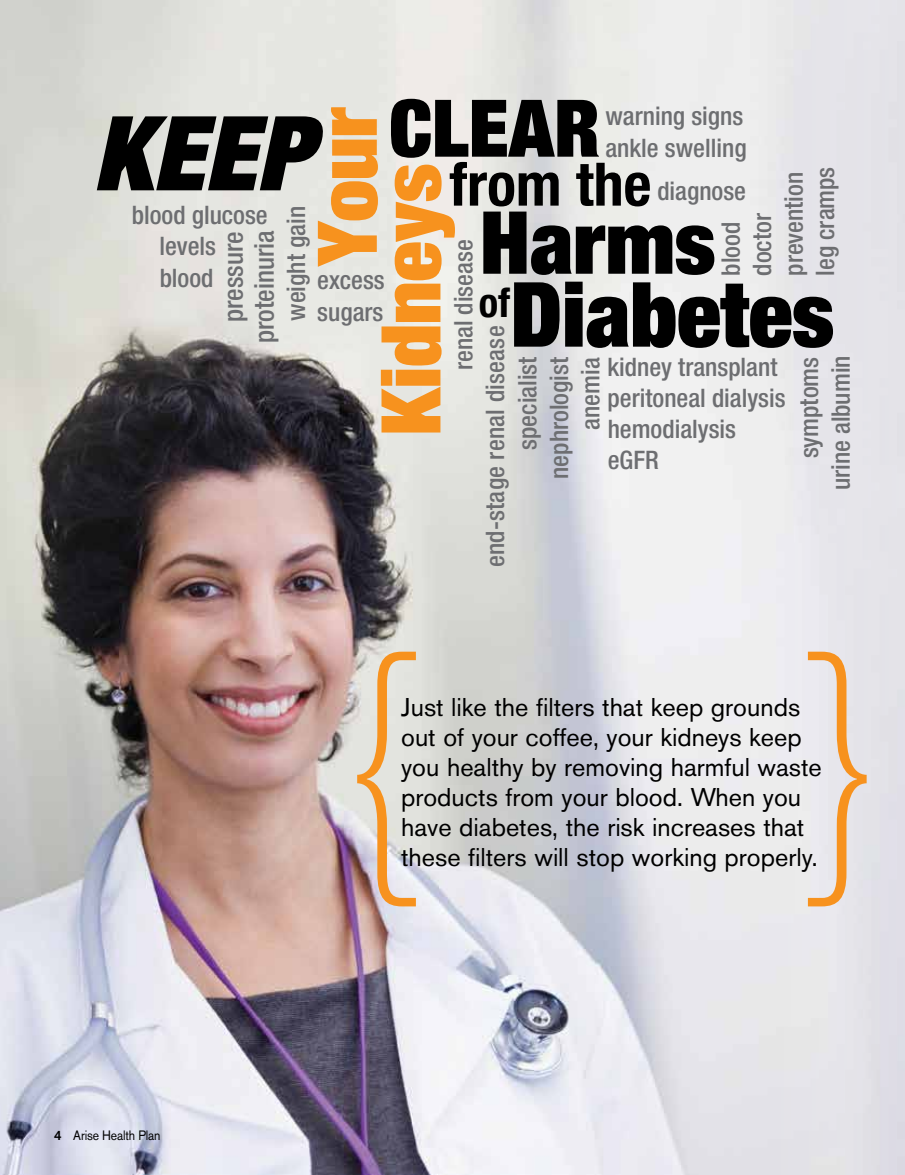
<style>
.page{position:relative;width:905px;height:1175px;background:#fff}
.page>*{position:absolute;margin:0;border:0;box-sizing:border-box;transform-origin:0 0}
.t1{font:100 condensed 283.5px "Helvetica Neue LT Std";color:#f7921e}
.t2{font:italic 900 condensed 103.5px "Helvetica Neue LT Std";color:#000}
.t3{font:900 condensed 90px "Helvetica Neue LT Std";color:#000}
.t4{font:900 condensed 87px "Helvetica Neue LT Std";color:#000}
.t5{font:900 condensed 82.5px/63.6px "Helvetica Neue LT Std";color:#f7921e}
.t6{font:900 condensed 79.5px "Helvetica Neue LT Std";color:#000}
.t7{font:700 condensed 60px "Helvetica Neue LT Std";color:#000}
.t8{font:700 condensed 40.5px "Helvetica Neue LT Std";color:#000}
.t9{font:500 condensed 27px "Helvetica Neue LT Std";color:#6d6e71}
.t10{font:500 condensed 25.5px/31.5px "Helvetica Neue LT Std";color:#6d6e71}
.t11{font:25.5px/30px "Akzidenz Grotesk BE";color:#000}
.t12{font:13.5px "Akzidenz Grotesk BE";letter-spacing:-.01em;color:#000;scale:.9 1}
.s1{font-weight:500}
</style>
<div class="page">
<img style="left:0;top:0;width:663px;height:1174px">
<div style="left:663px;top:0;width:241px;height:1174px;background:#e8e8eb"></div>
<h3 class="t6" style="left:389px;top:77px;width:212px">CLEAR</h3>
<p class="t10" style="left:605px;top:100px;width:139px">warning signs</p>
<h3 class="t5" style="left:313px;top:436px;width:330px;text-indent:170px;rotate:-90deg">Your<br>Kidneys</h3>
<h2 class="t2" style="left:93px;top:87px;width:222px">KEEP</h2>
<p class="t10" style="left:605px;top:126px;width:143px;line-height:42.6px;text-align:right">ankle swelling diagnose</p>
<h3 class="t7" style="left:449px;top:148px;width:203px">from the</h3>
<p class="t10" style="left:809px;top:276px;width:111px;rotate:-90deg">leg cramps</p>
<p class="t10" style="left:777px;top:276px;width:105px;rotate:-90deg">prevention</p>
<h3 class="t3" style="left:510px;top:257px;width:325px">Diabetes</h3>
<p class="t10" style="left:132px;top:199px;width:137px">blood glucose</p>
<p class="t10" style="left:280px;top:321px;width:116px;rotate:-90deg">weight gain</p>
<h3 class="t4" style="left:480px;top:187px;width:237px">Harms</h3>
<p class="t10" style="left:714px;top:276px;width:64px;rotate:-90deg">blood doctor</p>
<p class="t9" style="left:248px;top:343px;width:114px;rotate:-90deg">proteinuria</p>
<p class="t10" style="left:447px;top:370px;width:132px;rotate:-90deg">renal disease</p>
<p class="t9" style="left:217px;top:322px;width:92px;rotate:-90deg">pressure</p>
<p class="t10" style="left:159px;top:230px;width:58px">levels</p>
<p class="t10" style="left:160px;top:262px;width:55px">blood</p>
<p class="t10" style="left:317px;top:264px;width:69px">excess</p>
<h3 class="t8" style="left:478px;top:278px;width:33px">of</h3>
<p class="t10" style="left:317px;top:296px;width:68px">sugars</p>
<p class="t10" style="left:479px;top:450px;width:126px;line-height:32.1px;text-indent:-118px;rotate:-90deg">end-stage renal disease specialist</p>
<p class="t10" style="left:824px;top:490px;width:136px;rotate:-90deg">urine albumin</p>
<p class="t10" style="left:543px;top:479px;width:123px;rotate:-90deg">nephrologist</p>
<p class="t10" style="left:793px;top:458px;width:103px;rotate:-90deg">symptoms</p>
<p class="t10" style="left:574px;top:429px;width:74px;rotate:-90deg">anemia</p>
<p class="t10" style="left:607px;top:350px;width:171px">kidney transplant</p>
<p class="t10" style="left:607px;top:381px;width:179px">peritoneal dialysis</p>
<p class="t10" style="left:607px;top:413px;width:130px">hemodialysis eGFR</p>
<p class="t12" style="left:54px;top:1127px;width:120px"><span class="s1">4</span> Arise Health Plan</p>
<h1 class="t1" style="left:349px;top:595px;width:64px">{</h1>
<h1 class="t1" style="left:811px;top:595px;width:64px">}</h1>
<p class="t11" style="left:401px;top:692px;width:422px">Just like the filters that keep grounds out of your coffee, your kidneys keep you healthy by removing harmful waste products from your blood. When you have diabetes, the risk increases that these filters will stop working properly.</p>
</div>
